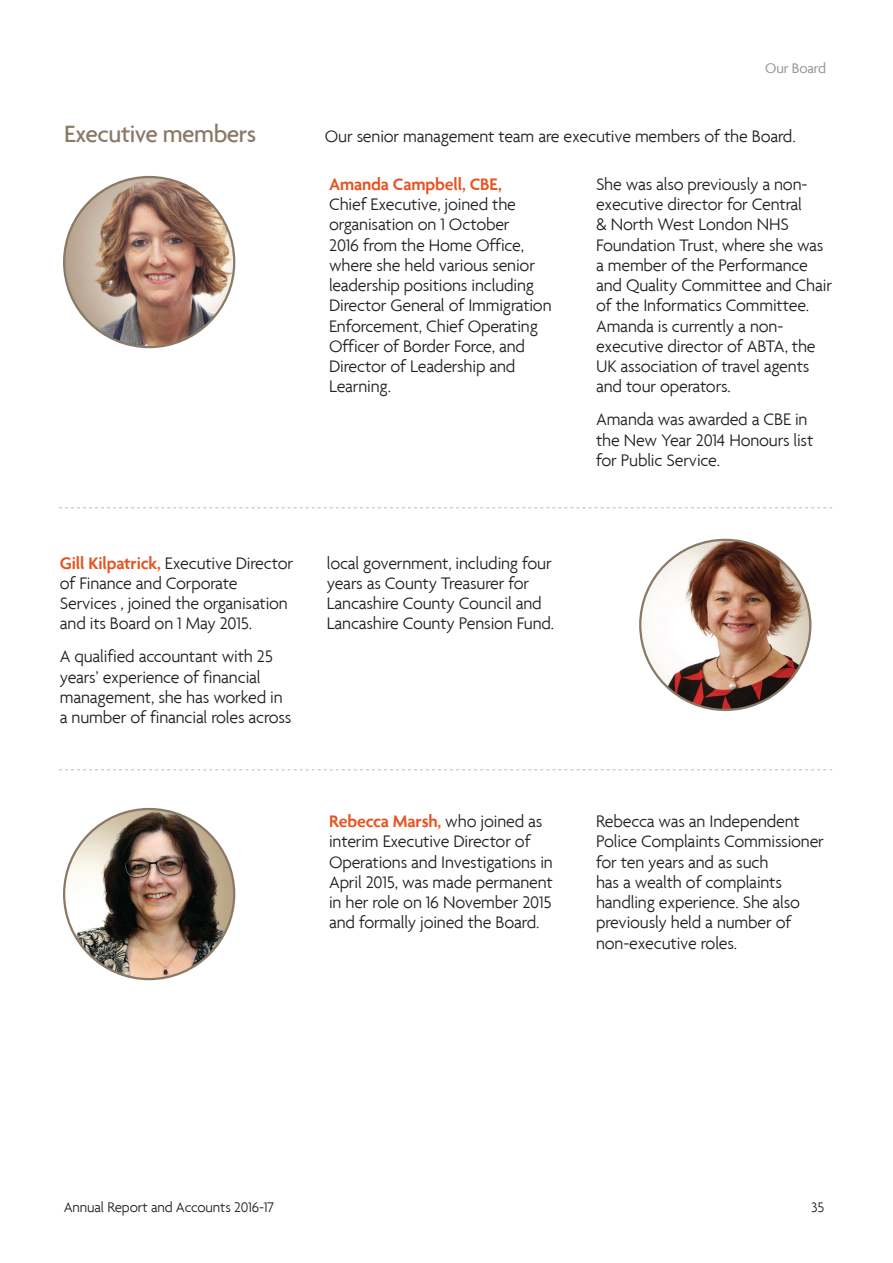
<style>
.page{position:relative;width:893px;height:1263px;background:#fff}
.page>*{position:absolute;margin:0;border:0;box-sizing:border-box;transform-origin:0 0}
.t1{font:500 25.5px "Agenda";letter-spacing:-.02em;color:#8a7966}
.t2{font:300 18px/20.2px "Agenda";letter-spacing:-.01em;color:#231f20}
.t3{font:300 15px "Agenda";letter-spacing:-.01em;color:#231f20}
.t4{font:15px "Agenda";letter-spacing:-.01em;color:#939598}
.s1{font-weight:600;color:#e75424}
</style>
<div class="page">
<svg style="left:59px;top:507px;width:773px;height:1px"></svg>
<svg style="left:59px;top:769px;width:773px;height:1px"></svg>
<img style="left:64px;top:177px;width:170px;height:170px;border-radius:85px">
<img style="left:64px;top:809px;width:170px;height:170px;border-radius:85px">
<img style="left:640px;top:540px;width:170px;height:170px;border-radius:85px">
<p class="t4" style="left:765px;top:60px;width:62px">Our Board</p>
<h3 class="t1" style="left:64px;top:118px;width:194px">Executive members</h3>
<p class="t2" style="left:325px;top:125px;width:472px">Our senior management team are executive members of the Board.</p>
<p class="t2" style="left:329px;top:174px;width:224px"><span class="s1">Amanda Campbell, CBE,<br></span>Chief Executive, joined the organisation on 1 October<br>2016 from the Home Office, where she held various senior leadership positions including<br>Director General of Immigration<br>Enforcement, Chief Operating<br>Officer of Border Force, and<br>Director of Leadership and<br>Learning.</p>
<p class="t2" style="left:596px;top:174px;width:237px">She was also previously a non&shy;executive director for Central<br>&amp; North West London NHS<br>Foundation Trust, where she was a member of the Performance and Quality Committee and Chair of the Informatics Committee.<br>Amanda is currently a non&shy;executive director of ABTA, the<br>UK association of travel agents and tour operators.</p>
<p class="t2" style="left:596px;top:409px;width:219px">Amanda was awarded a CBE in the New Year 2014 Honours list for Public Service.</p>
<p class="t2" style="left:60px;top:552px;width:235px"><span class="s1">Gill Kilpatrick,</span> Executive Director of Finance and Corporate<br>Services , joined the organisation and its Board on 1 May 2015.</p>
<p class="t2" style="left:60px;top:646px;width:233px">A qualified accountant with 25 years’ experience of financial management, she has worked in a number of financial roles across</p>
<p class="t2" style="left:327px;top:552px;width:229px">local government, including four years as County Treasurer for<br>Lancashire County Council and<br>Lancashire County Pension Fund.</p>
<p class="t2" style="left:329px;top:811px;width:225px"><span class="s1">Rebecca Marsh,</span> who joined as interim Executive Director of<br>Operations and Investigations in<br>April 2015, was made permanent in her role on 16 November 2015 and formally joined the Board.</p>
<p class="t2" style="left:596px;top:811px;width:229px">Rebecca was an Independent<br>Police Complaints Commissioner for ten years and as such<br>has a wealth of complaints handling experience. She also previously held a number of non-executive roles.</p>
<p class="t3" style="left:64px;top:1198px;width:212px">Annual Report and Accounts 2016-17</p>
<p class="t3" style="left:811px;top:1198px;width:15px">35</p>
</div>
